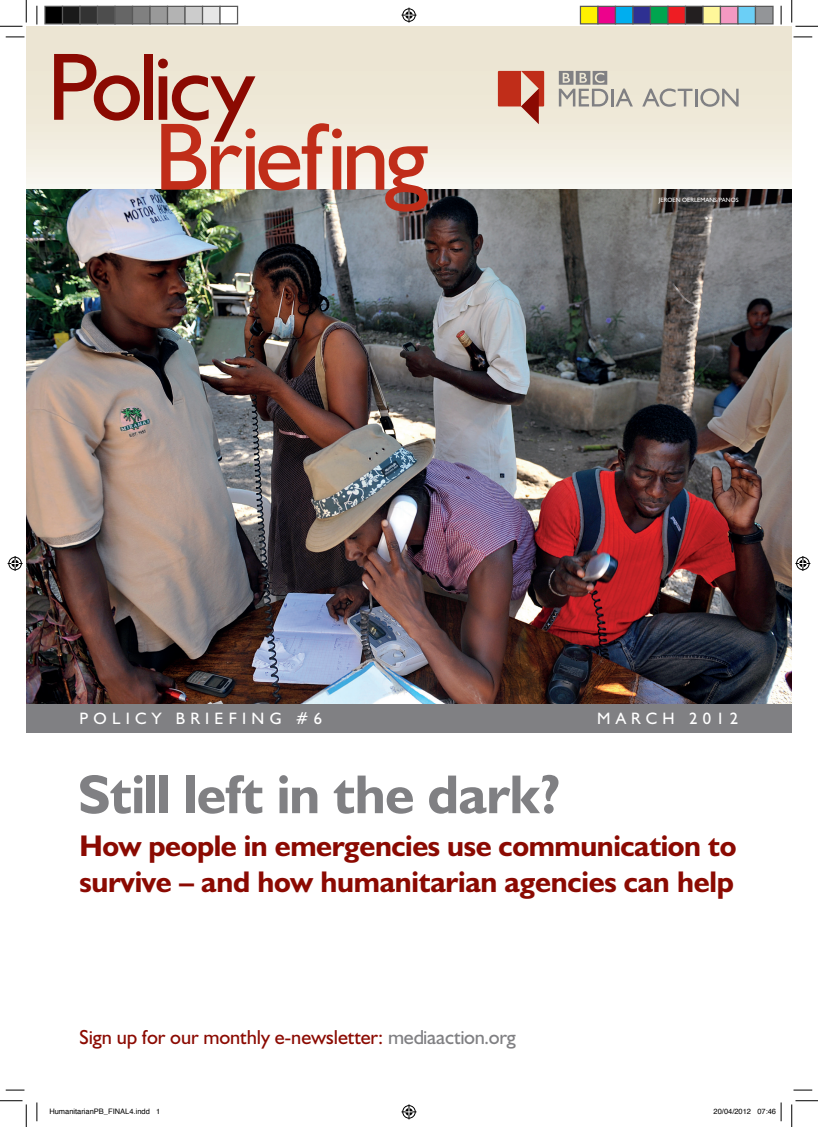
<style>
.page{position:relative;width:818px;height:1127px;background:#fff}
.page>*{position:absolute;margin:0;border:0;box-sizing:border-box;transform-origin:0 0}
.t1{font:96.25px "Humanist 521 BT";letter-spacing:-.05em;color:#c02d19}
.t2{font:96.25px "Humanist 521 BT";letter-spacing:-.045em;color:#8b0a02}
.t3{font:700 55px "Humanist 521 BT";letter-spacing:-.01em;color:#808083}
.t4{font:700 30px/36.2px "Humanist 521 BT";letter-spacing:-.01em;color:#8b0a02}
.t5{font:20.25px "Humanist 521 BT";letter-spacing:-.005em;color:#8b0a02}
.t6{font:16.5px "Humanist 521 BT";letter-spacing:.315em;color:#fff}
.t7{font:7.5px "Helvetica";color:#000}
.t8{font:6.25px "Humanist 521 BT";color:#fff}
.s1{color:#808083}
</style>
<div class="page">
<div style="left:26px;top:26px;width:766px;height:180px;background:linear-gradient(to bottom,#e9e1cc,#f7f5ed)"></div>
<img style="left:26px;top:190px;width:766px;height:513px">
<div style="left:26px;top:703px;width:766px;height:29px;background:#808083"></div>
<svg style="left:498px;top:71px;width:46px;height:53px;background:#cb7260"></svg>
<svg style="left:559px;top:71px;width:74px;height:35px;background:#c4c0b6"></svg>
<svg style="left:642px;top:88px;width:50px;height:19px"></svg>
<hr style="left:695px;top:89px;width:3px;height:17px;background:#808083">
<svg style="left:700px;top:88px;width:38px;height:19px"></svg>
<svg style="left:6px;top:36px;width:18px;height:2px"></svg>
<svg style="left:793px;top:36px;width:19px;height:2px"></svg>
<svg style="left:6px;top:1089px;width:18px;height:1px"></svg>
<svg style="left:793px;top:1089px;width:19px;height:1px"></svg>
<svg style="left:36px;top:6px;width:2px;height:18px"></svg>
<svg style="left:36px;top:1102px;width:2px;height:18px"></svg>
<svg style="left:780px;top:6px;width:2px;height:18px"></svg>
<svg style="left:0;top:0;width:27px;height:27px"></svg>
<svg style="left:0;top:1100px;width:27px;height:26px"></svg>
<svg style="left:791px;top:0;width:27px;height:27px"></svg>
<svg style="left:791px;top:1100px;width:27px;height:26px"></svg>
<svg style="left:401px;top:8px;width:15px;height:15px"></svg>
<svg style="left:401px;top:1104px;width:15px;height:15px"></svg>
<svg style="left:8px;top:556px;width:15px;height:15px"></svg>
<svg style="left:795px;top:556px;width:15px;height:15px"></svg>
<div style="left:45px;top:6px;width:18px;height:18px;background:#000"></div>
<div style="left:44px;top:6px;width:19px;height:18px;border:1px solid #595959"></div>
<div style="left:63px;top:6px;width:17px;height:18px;background:#1a1a1a"></div>
<div style="left:62px;top:6px;width:19px;height:18px;border:1px solid #595959"></div>
<div style="left:80px;top:6px;width:18px;height:18px;background:#333"></div>
<div style="left:79px;top:6px;width:19px;height:18px;border:1px solid #595959"></div>
<div style="left:98px;top:6px;width:17px;height:18px;background:#4d4d4d"></div>
<div style="left:97px;top:6px;width:19px;height:18px;border:1px solid #595959"></div>
<div style="left:115px;top:6px;width:18px;height:18px;background:#666"></div>
<div style="left:114px;top:6px;width:19px;height:18px;border:1px solid #595959"></div>
<div style="left:133px;top:6px;width:17px;height:18px;background:#808080"></div>
<div style="left:132px;top:6px;width:19px;height:18px;border:1px solid #595959"></div>
<div style="left:150px;top:6px;width:18px;height:18px;background:#999"></div>
<div style="left:149px;top:6px;width:19px;height:18px;border:1px solid #595959"></div>
<div style="left:168px;top:6px;width:17px;height:18px;background:#b3b3b3"></div>
<div style="left:167px;top:6px;width:19px;height:18px;border:1px solid #595959"></div>
<div style="left:185px;top:6px;width:18px;height:18px;background:#ccc"></div>
<div style="left:184px;top:6px;width:19px;height:18px;border:1px solid #595959"></div>
<div style="left:203px;top:6px;width:17px;height:18px;background:#e6e6e6"></div>
<div style="left:202px;top:6px;width:19px;height:18px;border:1px solid #595959"></div>
<div style="left:219px;top:6px;width:19px;height:18px;border:1px solid #595959"></div>
<div style="left:580px;top:6px;width:18px;height:18px;background:#fff101"></div>
<div style="left:580px;top:6px;width:18px;height:18px;border:1px solid #595959"></div>
<div style="left:598px;top:6px;width:17px;height:18px;background:#ed028c"></div>
<div style="left:597px;top:6px;width:19px;height:18px;border:1px solid #595959"></div>
<div style="left:615px;top:6px;width:18px;height:18px;background:#00aeef"></div>
<div style="left:615px;top:6px;width:18px;height:18px;border:1px solid #595959"></div>
<div style="left:633px;top:6px;width:17px;height:18px;background:#2e3092"></div>
<div style="left:632px;top:6px;width:19px;height:18px;border:1px solid #595959"></div>
<div style="left:650px;top:6px;width:18px;height:18px;background:#00a54f"></div>
<div style="left:650px;top:6px;width:18px;height:18px;border:1px solid #595959"></div>
<div style="left:668px;top:6px;width:17px;height:18px;background:#ee1d23"></div>
<div style="left:667px;top:6px;width:19px;height:18px;border:1px solid #595959"></div>
<div style="left:685px;top:6px;width:18px;height:18px;background:#231f20"></div>
<div style="left:685px;top:6px;width:18px;height:18px;border:1px solid #595959"></div>
<div style="left:703px;top:6px;width:17px;height:18px;background:#fff79a"></div>
<div style="left:702px;top:6px;width:19px;height:18px;border:1px solid #595959"></div>
<div style="left:720px;top:6px;width:18px;height:18px;background:#f499c2"></div>
<div style="left:720px;top:6px;width:18px;height:18px;border:1px solid #595959"></div>
<div style="left:738px;top:6px;width:17px;height:18px;background:#6bcff6"></div>
<div style="left:737px;top:6px;width:19px;height:18px;border:1px solid #595959"></div>
<div style="left:755px;top:6px;width:18px;height:18px;background:#939598"></div>
<div style="left:755px;top:6px;width:18px;height:18px;border:1px solid #595959"></div>
<svg style="left:780px;top:1102px;width:2px;height:18px"></svg>
<h1 class="t2" style="left:47px;top:28px;width:209px">Policy</h1>
<h1 class="t1" style="left:154px;top:97px;width:276px">Briefing</h1>
<p class="t8" style="left:659px;top:196px;width:81px">JEROEN OERLEMANS/PANOS</p>
<p class="t6" style="left:79px;top:707px;width:244px">POLICY BRIEFING #6</p>
<p class="t6" style="left:597px;top:707px;width:143px">MARCH 2012</p>
<h2 class="t3" style="left:78px;top:760px;width:485px">Still left in the dark?</h2>
<p class="t4" style="left:79px;top:826px;width:658px">How people in emergencies use communication to survive – and how humanitarian agencies can help</p>
<p class="t5" style="left:79px;top:1023px;width:438px">Sign up for our monthly e-newsletter: <span class="s1">mediaaction.org</span></p>
<p class="t7" style="left:49px;top:1104px;width:112px">HumanitarianPB_FINAL4.indd 1</p>
<p class="t7" style="left:713px;top:1104px;width:64px">20/04/2012 07:46</p>
</div>
